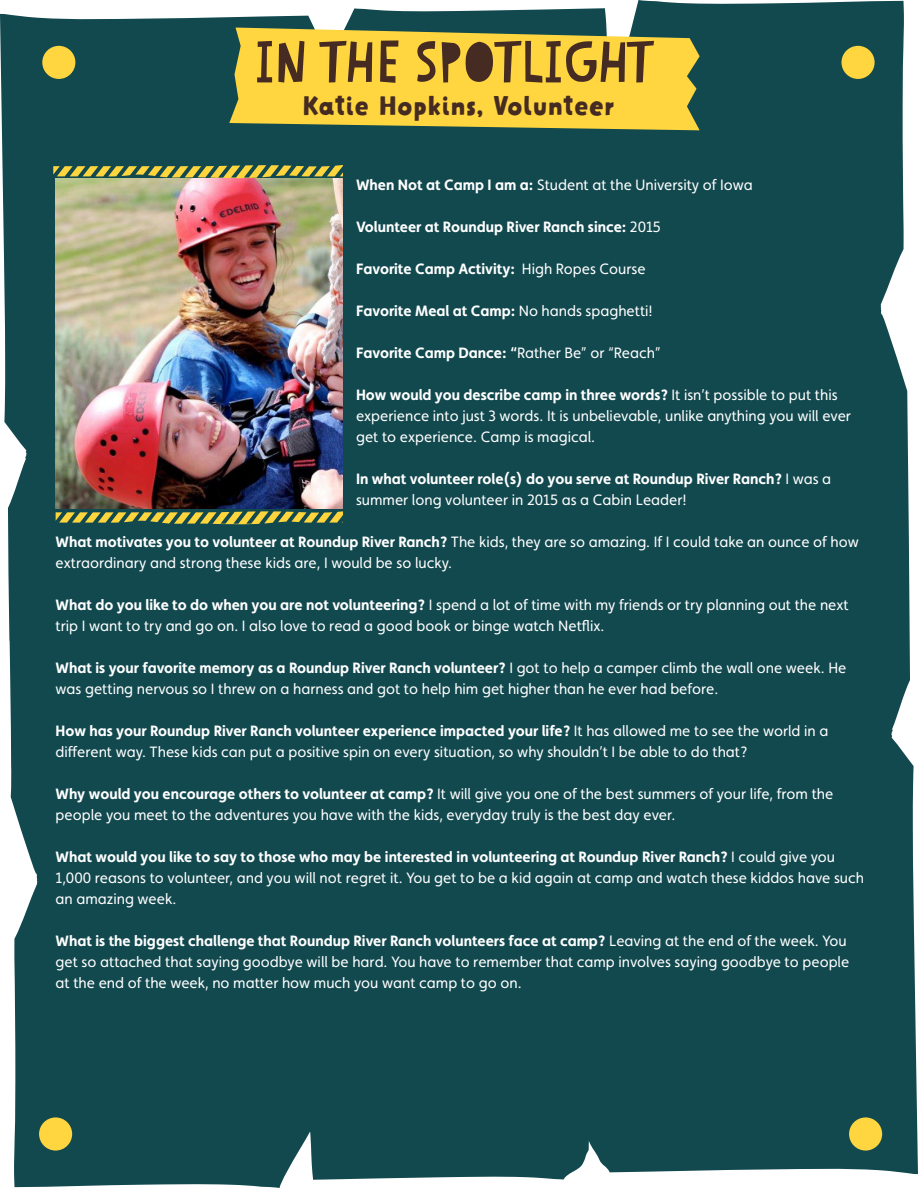
<style>
.page{position:relative;width:918px;height:1188px;background:#12494f}
.page>*{position:absolute;margin:0;border:0;box-sizing:border-box;transform-origin:0 0}
.t1{font:27px "Mrs Lollipop";color:#452b21}
.t2{font:15px/21px "Faricy New";color:#fff}
.t3{font:700 15px/21px "Faricy New";color:#fff}
.s1{font-weight:700}
.s2{font-weight:400}
</style>
<div class="page">
<div style="left:42px;top:46px;width:33px;height:33px;background:#ffd640;border-radius:50%"></div>
<div style="left:842px;top:46px;width:33px;height:33px;background:#ffd640;border-radius:50%"></div>
<div style="left:39px;top:1117px;width:33px;height:34px;background:#ffd640;border-radius:50%"></div>
<div style="left:849px;top:1117px;width:33px;height:34px;background:#ffd640;border-radius:50%"></div>
<svg style="left:229px;top:28px;width:471px;height:102px;background:#dcc143"></svg>
<svg style="left:257px;top:41px;width:15px;height:41px"></svg>
<svg style="left:278px;top:41px;width:26px;height:42px"></svg>
<svg style="left:319px;top:41px;width:53px;height:42px;background:#b28f33"></svg>
<svg style="left:380px;top:40px;width:18px;height:43px"></svg>
<svg style="left:417px;top:41px;width:19px;height:41px"></svg>
<svg style="left:442px;top:41px;width:212px;height:42px;background:#af8c32"></svg>
<img style="left:56px;top:179px;width:287px;height:329px">
<svg style="left:53px;top:162px;width:290px;height:16px;background:#728147"></svg>
<svg style="left:56px;top:508px;width:287px;height:17px;background:#707d47"></svg>
<p class="t1" style="left:303px;top:88px;width:314px">Katie Hopkins, Volunteer</p>
<p class="t2" style="left:356px;top:174px;width:398px"><span class="s1">When Not at Camp I am a:</span> Student at the University of Iowa</p>
<p class="t3" style="left:356px;top:216px;width:306px">Volunteer at Roundup River Ranch since: <span class="s2">2015</span></p>
<p class="t3" style="left:356px;top:258px;width:291px">Favorite Camp Activity: <span class="s2">High Ropes Course</span></p>
<p class="t3" style="left:356px;top:300px;width:298px">Favorite Meal at Camp: <span class="s2">No hands spaghetti!</span></p>
<p class="t3" style="left:356px;top:342px;width:306px">Favorite Camp Dance: “<span class="s2">Rather Be” or “Reach”</span></p>
<p class="t2" style="left:356px;top:384px;width:496px"><span class="s1">How would you describe camp in three words?</span> It isn’t possible to put this experience into just 3 words. It is unbelievable, unlike anything you will ever get to experience. Camp is magical.</p>
<p class="t3" style="left:356px;top:468px;width:477px">In what volunteer role(s) do you serve at Roundup River Ranch? <span class="s2">I was a summer long volunteer in 2015 as a Cabin Leader!</span></p>
<p class="t2" style="left:56px;top:531px;width:805px"><span class="s1">What motivates you to volunteer at Roundup River Ranch?</span> The kids, they are so amazing. If I could take an ounce of how extraordinary and strong these kids are, I would be so lucky.</p>
<p class="t2" style="left:56px;top:594px;width:795px"><span class="s1">What do you like to do when you are not volunteering?</span> I spend a lot of time with my friends or try planning out the next trip I want to try and go on. I also love to read a good book or binge watch Netflix.</p>
<p class="t2" style="left:56px;top:657px;width:792px"><span class="s1">What is your favorite memory as a Roundup River Ranch volunteer?</span> I got to help a camper climb the wall one week. He was getting nervous so I threw on a harness and got to help him get higher than he ever had before.</p>
<p class="t3" style="left:56px;top:720px;width:774px">How has your Roundup River Ranch volunteer experience impacted your life? <span class="s2">It has allowed me to see the world in a</span></p>
<p class="t2" style="left:56px;top:741px;width:694px">different way. These kids can put a positive spin on every situation, so why shouldn’t I be able to do that?</p>
<p class="t2" style="left:56px;top:783px;width:779px"><span class="s1">Why would you encourage others to volunteer at camp?</span> It will give you one of the best summers of your life, from the people you meet to the adventures you have with the kids, everyday truly is the best day ever.</p>
<p class="t2" style="left:56px;top:846px;width:810px"><span class="s1">What would you like to say to those who may be interested in volunteering at Roundup River Ranch?</span> I could give you<br>1,000 reasons to volunteer, and you will not regret it. You get to be a kid again at camp and watch these kiddos have such an amazing week.</p>
<p class="t2" style="left:56px;top:930px;width:795px"><span class="s1">What is the biggest challenge that Roundup River Ranch volunteers face at camp?</span> Leaving at the end of the week. You get so attached that saying goodbye will be hard. You have to remember that camp involves saying goodbye to people at the end of the week, no matter how much you want camp to go on.</p>
</div>
